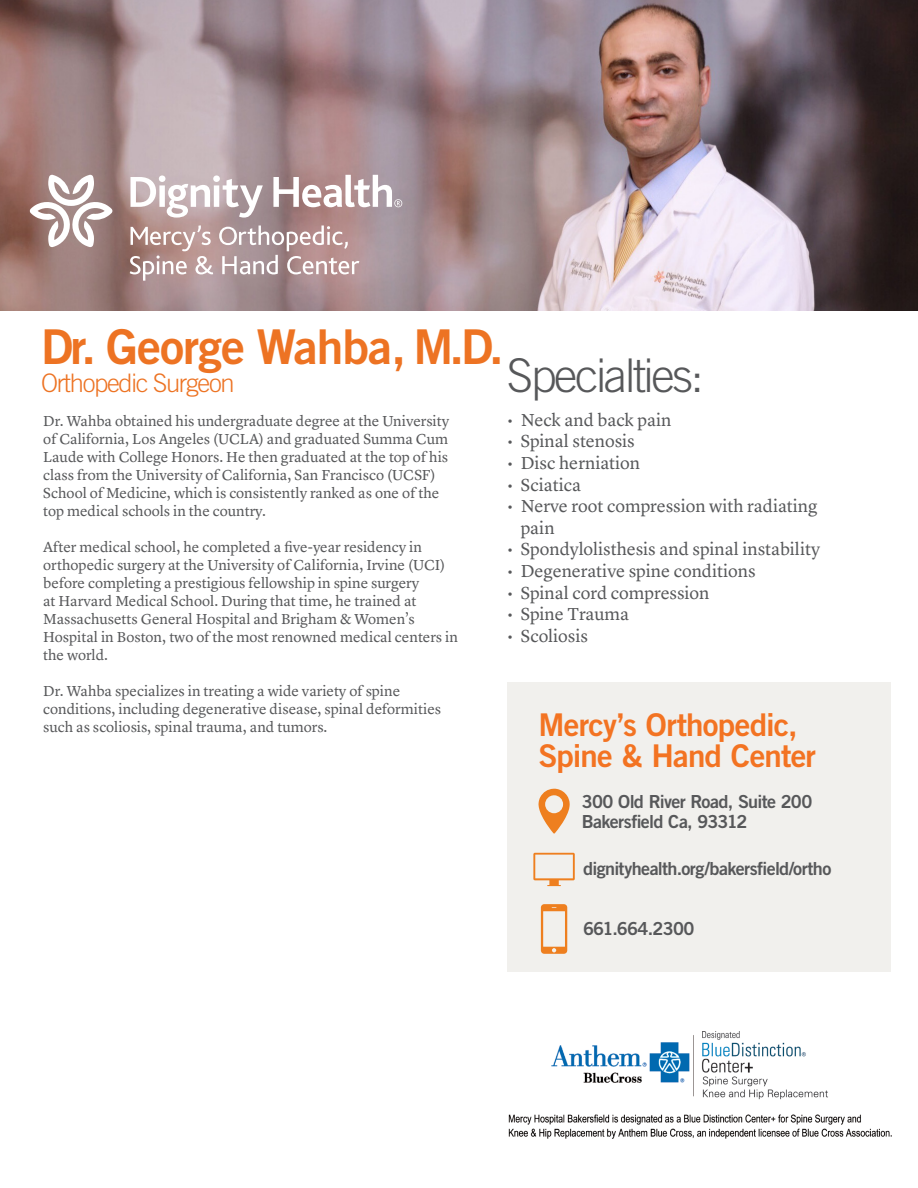
<style>
.page{position:relative;width:918px;height:1188px;background:#fff}
.page>*{position:absolute;margin:0;border:0;box-sizing:border-box;transform-origin:0 0}
.t1{font:48px "Trade Gothic LT Std Bd 2";letter-spacing:-.02em;color:#ed7323}
.t2{font:300 46.5px "Trade Gothic LT Std";letter-spacing:-.05em;color:#57585a}
.Subhead{font:31.35px/31.5px "Trade Gothic LT Std Bd 2";letter-spacing:-.025em;color:#f37322}
.t3{font:300 25.5px "Trade Gothic LT Std";letter-spacing:-.05em;color:#ed7323}
.t4{font:18px/21.6px "Lyon Text";color:#57585a}
.Body{font:18px "Trade Gothic LT Std Bd 2";letter-spacing:-.04em;color:#57585a}
.t5{font:15px/18px "Lyon Text";color:#57585a}
</style>
<div class="page">
<img style="left:0;top:0;width:918px;height:310px">
<div style="left:507px;top:683px;width:384px;height:289px;background:#f1f0ed"></div>
<svg style="left:539px;top:789px;width:31px;height:45px"></svg>
<svg style="left:533px;top:853px;width:42px;height:33px"></svg>
<svg style="left:541px;top:904px;width:26px;height:50px"></svg>
<img style="left:508px;top:1032px;width:384px;height:107px">
<svg style="left:30px;top:174px;width:83px;height:73px"></svg>
<svg style="left:130px;top:225px;width:83px;height:56px"></svg>
<svg style="left:219px;top:226px;width:140px;height:48px"></svg>
<svg style="left:131px;top:175px;width:132px;height:43px"></svg>
<svg style="left:273px;top:175px;width:129px;height:32px"></svg>
<p class="t1" style="left:41px;top:317px;width:464px">Dr. George Wahba, M.D.</p>
<p class="t3" style="left:41px;top:368px;width:195px">Orthopedic Surgeon</p>
<p class="t5" style="left:43px;top:411px;width:408px">Dr. Wahba obtained his undergraduate degree at the University of California, Los Angeles (UCLA) and graduated Summa Cum Laude with College Honors. He then graduated at the top of his class from the University of California, San Francisco (UCSF)<br>School of Medicine, which is consistently ranked as one of the top medical schools in the country.</p>
<p class="t5" style="left:43px;top:537px;width:416px">After medical school, he completed a five-year residency in orthopedic surgery at the University of California, Irvine (UCI) before completing a prestigious fellowship in spine surgery<br>at Harvard Medical School. During that time, he trained at Massachusetts General Hospital and Brigham &amp; Women’s Hospital in Boston, two of the most renowned medical centers in the world.</p>
<p class="t5" style="left:43px;top:681px;width:399px">Dr. Wahba specializes in treating a wide variety of spine conditions, including degenerative disease, spinal deformities such as scoliosis, spinal trauma, and tumors.</p>
<p class="t2" style="left:507px;top:348px;width:198px">Specialties:</p>
<p class="t4" style="left:507px;top:407px;width:166px">• Neck and back pain</p>
<p class="t4" style="left:507px;top:429px;width:129px">• Spinal stenosis</p>
<p class="t4" style="left:507px;top:451px;width:134px">• Disc herniation</p>
<p class="t4" style="left:507px;top:472px;width:75px">• Sciatica</p>
<p class="t4" style="left:521px;top:494px;width:298px;text-indent:-14px">• Nerve root compression with radiating pain</p>
<p class="t4" style="left:507px;top:537px;width:314px">• Spondylolisthesis and spinal instability</p>
<p class="t4" style="left:507px;top:559px;width:250px">• Degenerative spine conditions</p>
<p class="t4" style="left:507px;top:580px;width:204px">• Spinal cord compression</p>
<p class="t4" style="left:507px;top:602px;width:123px">• Spine Trauma</p>
<p class="t4" style="left:507px;top:623px;width:82px">• Scoliosis</p>
<p class="Subhead" style="left:539px;top:708px;width:279px">Mercy’s Orthopedic,<br>Spine &amp; Hand Center</p>
<p class="Body" style="left:582px;top:791px;width:232px">300 Old River Road, Suite 200</p>
<p class="Body" style="left:582px;top:811px;width:167px">Bakersfield Ca, 93312</p>
<p class="Body" style="left:583px;top:857px;width:250px">dignityhealth.org/bakersfield/ortho</p>
<p class="Body" style="left:583px;top:917px;width:113px">661.664.2300</p>
</div>
